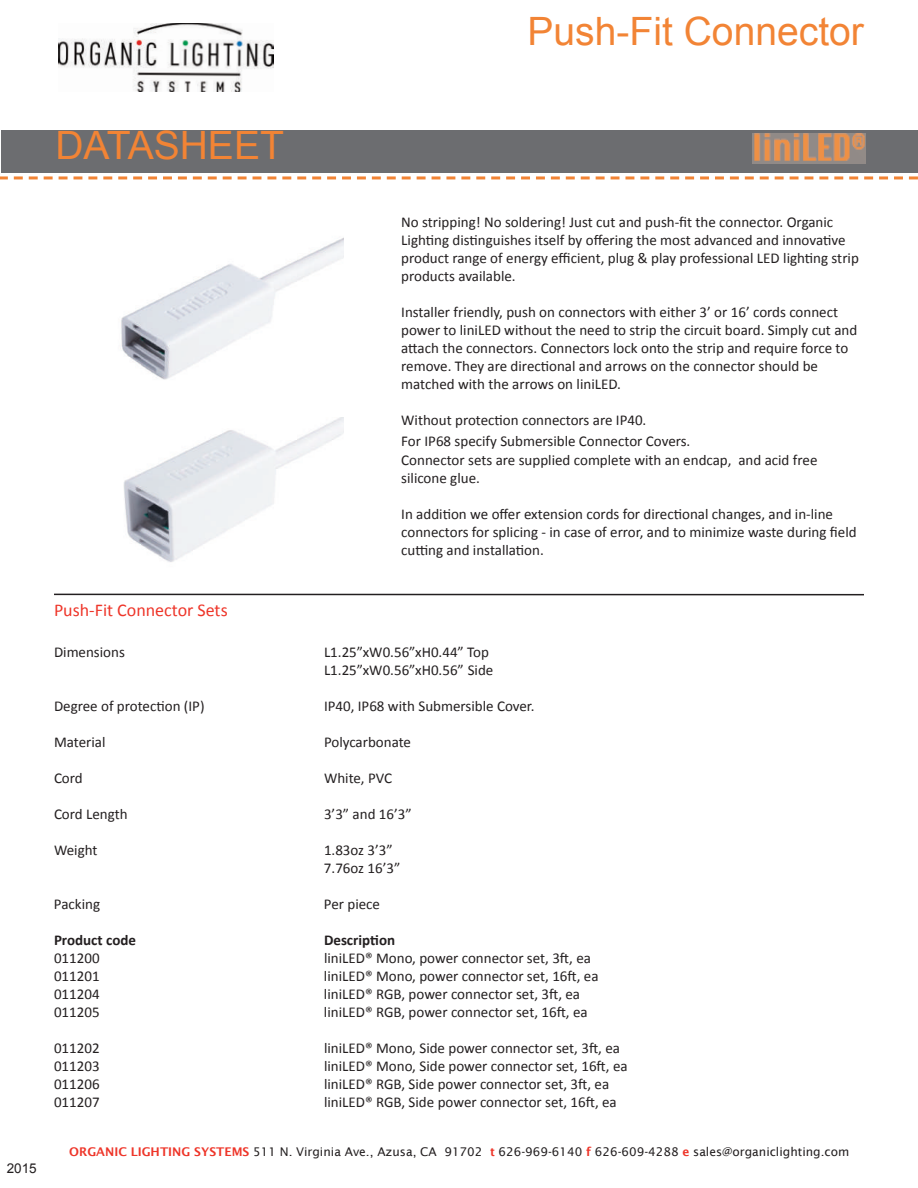
<style>
.page{position:relative;width:918px;height:1188px;background:#fff}
.page>*{position:absolute;margin:0;border:0;box-sizing:border-box;transform-origin:0 0}
.t1{font:39px "Arial";color:#f28435}
.t2{font:18px "Calibri";color:#ee3529}
.t3{font:15px/18px "Calibri";color:#231f20}
.t4{font:700 15px "Calibri";color:#231f20}
.t5{font:13.5px "Arial";color:#231f20}
.t6{font:12px "Lucida Sans";color:#231f20}
.s1{font-weight:600;color:#ee3529}
</style>
<div class="page">
<img style="left:58px;top:23px;width:216px;height:69px">
<div style="left:1px;top:130px;width:917px;height:43px;background:#6c6d70"></div>
<img style="left:752px;top:133px;width:113px;height:30px">
<svg style="left:0;top:176px;width:918px;height:3px"></svg>
<img style="left:121px;top:237px;width:223px;height:143px">
<hr style="left:54px;top:594px;width:810px;height:1px;background:#231f20">
<img style="left:123px;top:417px;width:221px;height:145px">
<h1 class="t1" style="left:528px;top:9px;width:338px">Push-Fit Connector</h1>
<h1 class="t1" style="left:55px;top:124px;width:230px">DATASHEET</h1>
<p class="t3" style="left:401px;top:214px;width:459px">No stripping! No soldering! Just cut and push-fit the connector. Organic Lighting distinguishes itself by offering the most advanced and innovative product range of energy efficient, plug &amp; play professional LED lighting strip products available.</p>
<p class="t3" style="left:401px;top:304px;width:458px">Installer friendly, push on connectors with either 3’ or 16’ cords connect power to liniLED without the need to strip the circuit board. Simply cut and attach the connectors. Connectors lock onto the strip and require force to remove. They are directional and arrows on the connector should be matched with the arrows on liniLED.</p>
<p class="t3" style="left:401px;top:412px;width:418px;line-height:19.2px">Without protection connectors are IP40.<br>For IP68 specify Submersible Connector Covers.<br>Connector sets are supplied complete with an endcap, and acid free silicone glue.</p>
<p class="t3" style="left:401px;top:506px;width:457px">In addition we offer extension cords for directional changes, and in-line connectors for splicing - in case of error, and to minimize waste during field cutting and installation.</p>
<p class="t5" style="left:7px;top:1161px;width:32px">2015</p>
<p class="t2" style="left:54px;top:602px;width:175px">Push-Fit Connector Sets</p>
<p class="t3" style="left:54px;top:644px;width:72px">Dimensions</p>
<p class="t3" style="left:324px;top:644px;width:171px">L1.25”xW0.56”xH0.44” Top<br>L1.25”xW0.56”xH0.56” Side</p>
<p class="t3" style="left:54px;top:698px;width:152px">Degree of protection (IP)</p>
<p class="t3" style="left:324px;top:698px;width:212px">IP40, IP68 with Submersible Cover.</p>
<p class="t3" style="left:54px;top:734px;width:53px">Material</p>
<p class="t3" style="left:324px;top:734px;width:89px">Polycarbonate</p>
<p class="t3" style="left:54px;top:770px;width:30px">Cord</p>
<p class="t3" style="left:324px;top:770px;width:70px">White, PVC</p>
<p class="t3" style="left:54px;top:806px;width:75px">Cord Length</p>
<p class="t3" style="left:324px;top:806px;width:89px">3’3” and 16’3”</p>
<p class="t3" style="left:54px;top:842px;width:45px">Weight</p>
<p class="t3" style="left:324px;top:842px;width:78px">1.83oz 3’3”<br>7.76oz 16’3”</p>
<p class="t3" style="left:54px;top:896px;width:48px">Packing</p>
<p class="t3" style="left:324px;top:896px;width:58px">Per piece</p>
<p class="t4" style="left:54px;top:933px;width:84px">Product code</p>
<p class="t4" style="left:324px;top:933px;width:73px">Description</p>
<p class="t3" style="left:54px;top:950px;width:47px">011200</p>
<p class="t3" style="left:324px;top:950px;width:268px">liniLED® Mono, power connector set, 3ft, ea</p>
<p class="t3" style="left:54px;top:968px;width:47px">011201</p>
<p class="t3" style="left:324px;top:968px;width:276px">liniLED® Mono, power connector set, 16ft, ea</p>
<p class="t3" style="left:54px;top:986px;width:47px">011204</p>
<p class="t3" style="left:324px;top:986px;width:258px">liniLED® RGB, power connector set, 3ft, ea</p>
<p class="t3" style="left:54px;top:1004px;width:47px">011205</p>
<p class="t3" style="left:324px;top:1004px;width:265px">liniLED® RGB, power connector set, 16ft, ea</p>
<p class="t3" style="left:54px;top:1040px;width:47px">011202</p>
<p class="t3" style="left:324px;top:1040px;width:298px">liniLED® Mono, Side power connector set, 3ft, ea</p>
<p class="t3" style="left:54px;top:1058px;width:47px">011203</p>
<p class="t3" style="left:324px;top:1058px;width:305px">liniLED® Mono, Side power connector set, 16ft, ea</p>
<p class="t3" style="left:54px;top:1076px;width:47px">011206</p>
<p class="t3" style="left:324px;top:1076px;width:287px">liniLED® RGB, Side power connector set, 3ft, ea</p>
<p class="t3" style="left:54px;top:1094px;width:47px">011207</p>
<p class="t3" style="left:324px;top:1094px;width:294px">liniLED® RGB, Side power connector set, 16ft, ea</p>
<p class="t6" style="left:69px;top:1145px;width:782px"><span class="s1">ORGANIC LIGHTING SYSTEMS</span> 511 N. Virginia Ave., Azusa, CA 91702 <span class="s1">T</span> 626-969-6140 <span class="s1">F</span> 626-609-4288 <span class="s1">E</span> sales@organiclighting.com</p>
</div>
